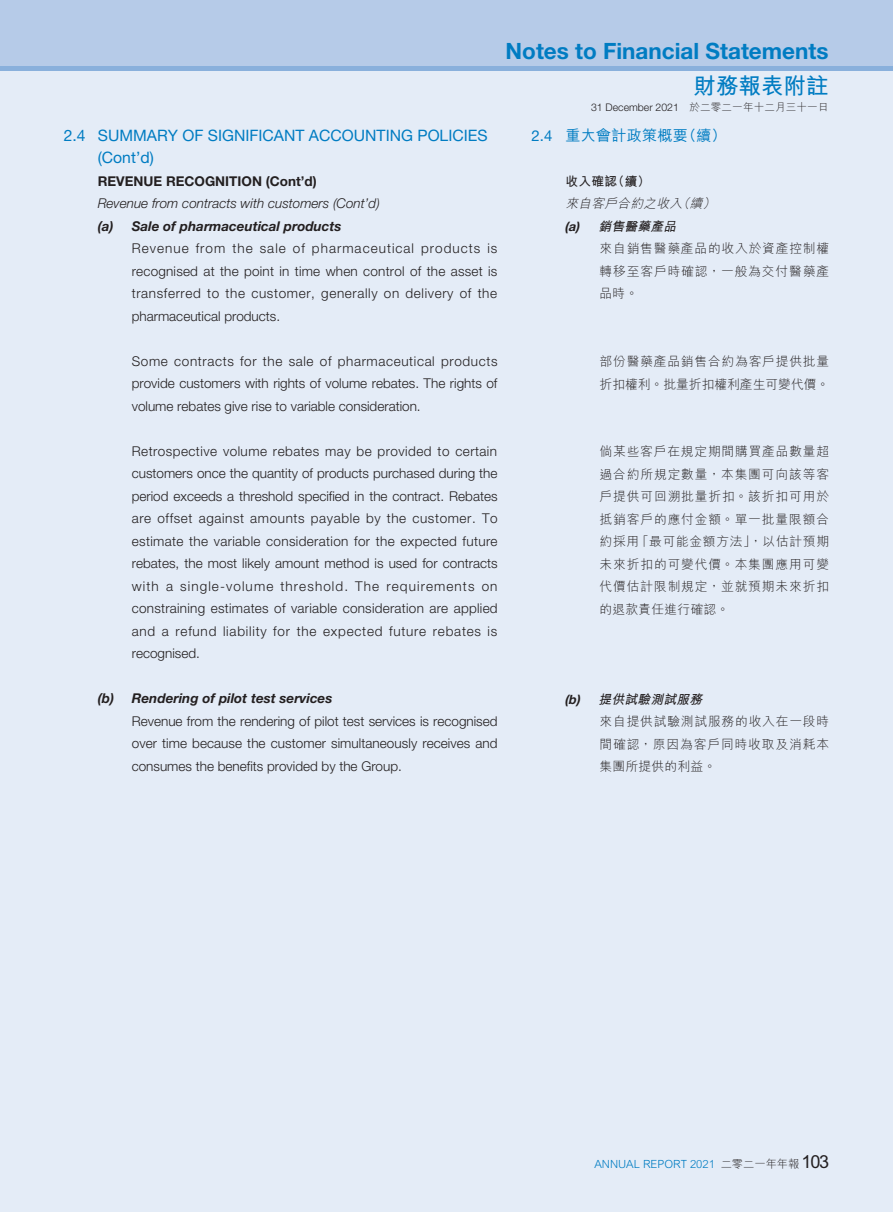
<style>
.page{position:relative;width:893px;height:1212px;background:#fff}
.page>*{position:absolute;margin:0;border:0;box-sizing:border-box;transform-origin:0 0}
.t1{font:700 22.5px "Helvetica Neue LT Std";color:#007cc2}
.t2{font:700 22.5px "M Hei HK";color:#007cc2}
.t3{font:500 18px "M Hei HK";color:#231f20}
._01_H1_E{font:15.75px/22.5px "Helvetica Neue LT Std";color:#007cc2}
._001_H1_C{font:500 15px "M Hei HK";letter-spacing:.02em;color:#007cc2}
._00_txt_E{font:300 13.5px/22.5px "Helvetica Neue LT Std";color:#231f20;text-align:justify}
._04_H4_E{font:italic 700 13.5px "Helvetica Neue LT Std";color:#231f20}
._03_H3_E{font:italic 300 13.5px "Helvetica Neue LT Std";color:#231f20}
._02_H2_E{font:700 13.5px "Helvetica Neue LT Std";color:#231f20}
._000_txt_C{font:300 12.75px/22.5px "M Hei HK";letter-spacing:.065em;color:#231f20;text-align:justify}
._004_H4_C{font:italic 700 12.75px "M Hei HK";color:#231f20}
._003_H3_C{font:italic 300 12.75px "M Hei HK";color:#231f20}
._002_H2_C{font:700 12.75px "M Hei HK";color:#231f20}
.t4{font:300 11.25px "M Hei HK";color:#007cc2}
.t5{font:300 10.5px "Helvetica Neue LT Std";color:#231f20}
.s1{font-family:"M Hei HK"}
.s2{font-family:"Helvetica Neue LT Std";font-weight:400}
.s3{font-family:"Helvetica Neue LT Std"}
.s4{color:#231f20}
</style>
<div class="page">
<div style="left:0;top:71px;width:893px;height:1141px;background:#e4ecf7"></div>
<div style="left:0;top:0;width:893px;height:67px;background:#b6cbe8"></div>
<hr style="left:0;top:67px;width:893px;height:4px;background:#89b0dc">
<p class="_01_H1_E" style="left:98px;top:124px;width:391px;text-indent:-34px">2.4 SUMMARY OF SIGNIFICANT ACCOUNTING POLICIES (Cont’d)</p>
<p class="_02_H2_E" style="left:98px;top:172px;width:220px">REVENUE RECOGNITION (Cont’d)</p>
<p class="_03_H3_E" style="left:98px;top:195px;width:284px">Revenue from contracts with customers (Cont’d)</p>
<p class="_04_H4_E" style="left:98px;top:217px;width:245px">(a) Sale of pharmaceutical products</p>
<p class="_00_txt_E" style="left:132px;top:237px;width:367px">Revenue from the sale of pharmaceutical products is recognised at the point in time when control of the asset is transferred to the customer, generally on delivery of the pharmaceutical products.</p>
<p class="_00_txt_E" style="left:132px;top:349px;width:367px">Some contracts for the sale of pharmaceutical products provide customers with rights of volume rebates. The rights of volume rebates give rise to variable consideration.</p>
<p class="_00_txt_E" style="left:132px;top:439px;width:367px">Retrospective volume rebates may be provided to certain customers once the quantity of products purchased during the period exceeds a threshold specified in the contract. Rebates are offset against amounts payable by the customer. To estimate the variable consideration for the expected future rebates, the most likely amount method is used for contracts with a single-volume threshold. The requirements on constraining estimates of variable consideration are applied and a refund liability for the expected future rebates is recognised.</p>
<p class="_04_H4_E" style="left:98px;top:690px;width:236px">(b) Rendering of pilot test services</p>
<p class="_00_txt_E" style="left:132px;top:709px;width:367px">Revenue from the rendering of pilot test services is recognised over time because the customer simultaneously receives and consumes the benefits provided by the Group.</p>
<h1 class="t1" style="left:506px;top:37px;width:324px">Notes to Financial Statements</h1>
<h1 class="t2" style="left:693px;top:69px;width:136px">財務報表附註</h1>
<p class="t5" style="left:591px;top:101px;width:239px">31 December 2021 <span class="s1">於二零二一年十二月三十一日</span></p>
<p class="_001_H1_C" style="left:531px;top:125px;width:196px"><span class="s2">2.4</span> 重大會計政策概要（續）</p>
<p class="_002_H2_C" style="left:565px;top:172px;width:86px">收入確認（續）</p>
<p class="_003_H3_C" style="left:565px;top:197px;width:154px">來自客戶合約之收入（續）</p>
<p class="_004_H4_C" style="left:564px;top:217px;width:117px"><span class="s3">(a)</span> 銷售醫藥產品</p>
<p class="_000_txt_C" style="left:600px;top:237px;width:231px">來自銷售醫藥產品的收入於資產控制權轉移至客戶時確認，一般為交付醫藥產品時。</p>
<p class="_000_txt_C" style="left:600px;top:350px;width:231px">部份醫藥產品銷售合約為客戶提供批量折扣權利。批量折扣權利產生可變代價。</p>
<p class="_000_txt_C" style="left:600px;top:440px;width:231px">倘某些客戶在規定期間購買產品數量超過合約所規定數量，本集團可向該等客戶提供可回溯批量折扣。該折扣可用於抵銷客戶的應付金額。單一批量限額合約採用「最可能金額方法」，以估計預期未來折扣的可變代價。本集團應用可變代價估計限制規定，並就預期未來折扣的退款責任進行確認。</p>
<p class="_004_H4_C" style="left:564px;top:689px;width:143px"><span class="s3">(b)</span> 提供試驗測試服務</p>
<p class="_000_txt_C" style="left:600px;top:710px;width:231px">來自提供試驗測試服務的收入在一段時間確認，原因為客戶同時收取及消耗本集團所提供的利益。</p>
<h2 class="t3" style="left:801px;top:1148px;width:29px">103</h2>
<p class="t4" style="left:594px;top:1158px;width:207px">ANNUAL REPORT 2021 <span class="s4">二零二一年年報</span></p>
</div>
